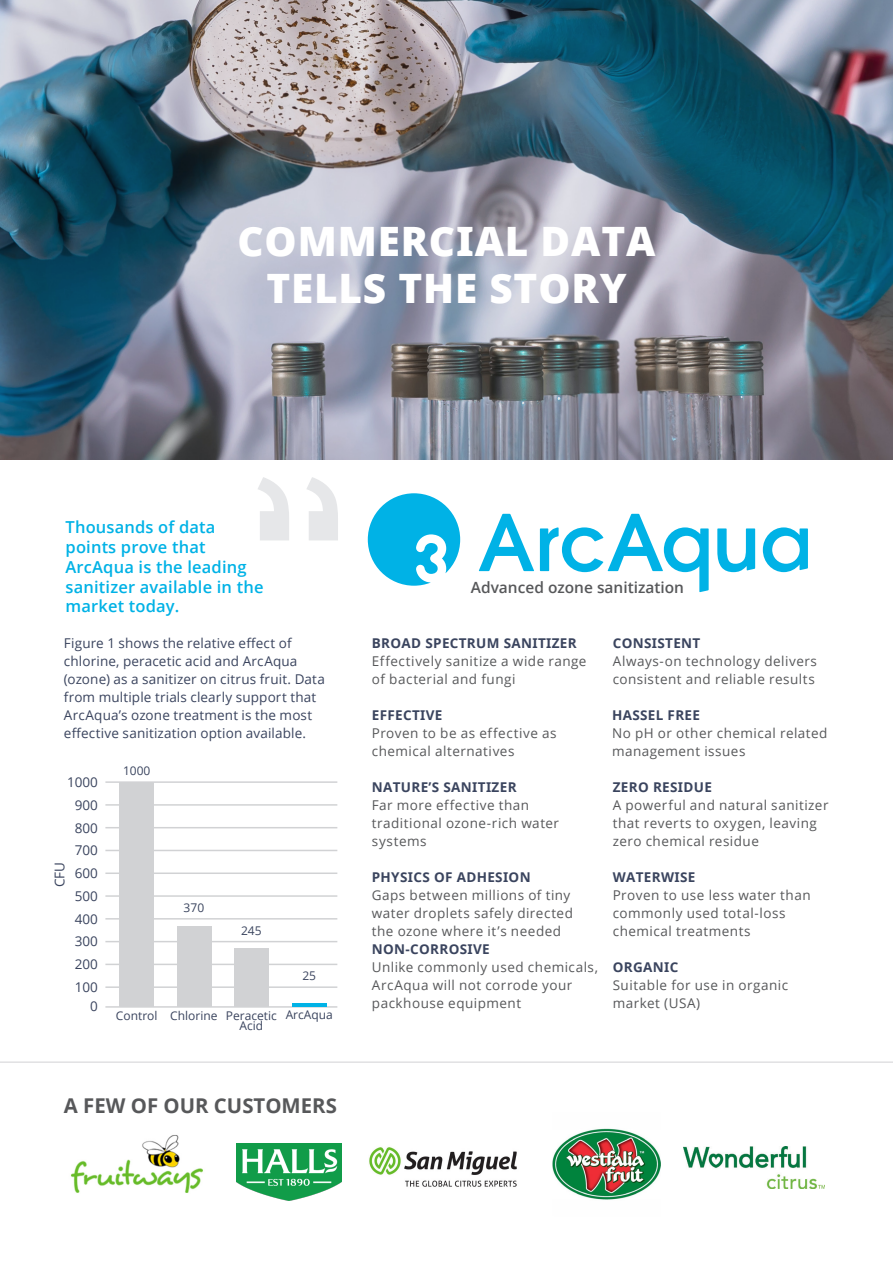
<style>
.page{position:relative;width:893px;height:1263px;background:#fff}
.page>*{position:absolute;margin:0;border:0;box-sizing:border-box;transform-origin:0 0}
.t1{font:800 40.5px "Open Sans";letter-spacing:.02em;color:#fff}
.Title_07_Blue{font:700 20.4px "Open Sans";color:#57585a}
.Title_05_Blue{font:600 16.5px/19.8px "Open Sans";letter-spacing:.01em;color:#00b2e6}
.Title_04_white{font:600 15.45px "Open Sans";color:#57585a}
.Title_07_Blue-2{font:13.5px/18px "Open Sans";letter-spacing:.035em;color:#57585a}
.t2{font:13.5px/18px "Open Sans";letter-spacing:.01em;color:#3a445e}
.Title_07_Blue-3{font:700 13.5px "Open Sans";letter-spacing:.025em;color:#3a445e}
.t3{font:12px "Open Sans";color:#3a445e}
.s1{font-weight:700;color:#3a445e}
</style>
<div class="page">
<img style="left:0;top:0;width:893px;height:459px">
<hr style="left:0;top:1062px;width:893px;height:1px;background:#d1d2d4">
<svg style="left:258px;top:477px;width:80px;height:63px"></svg>
<img style="left:71px;top:1135px;width:132px;height:58px">
<img style="left:237px;top:1144px;width:104px;height:56px">
<img style="left:369px;top:1147px;width:148px;height:40px">
<img style="left:553px;top:1128px;width:108px;height:72px">
<img style="left:684px;top:1146px;width:140px;height:42px">
<hr style="left:105px;top:1006px;width:232px;height:2px;background:#d1d2d4">
<hr style="left:105px;top:804px;width:232px;height:2px;background:#d1d2d4">
<hr style="left:105px;top:781px;width:232px;height:2px;background:#d1d2d4">
<hr style="left:105px;top:827px;width:232px;height:1px;background:#d1d2d4">
<hr style="left:105px;top:895px;width:232px;height:2px;background:#d1d2d4">
<hr style="left:105px;top:964px;width:232px;height:1px;background:#d1d2d4">
<hr style="left:105px;top:986px;width:232px;height:2px;background:#d1d2d4">
<hr style="left:105px;top:850px;width:232px;height:1px;background:#d1d2d4">
<hr style="left:105px;top:872px;width:232px;height:2px;background:#d1d2d4">
<hr style="left:105px;top:918px;width:232px;height:1px;background:#d1d2d4">
<hr style="left:105px;top:941px;width:232px;height:1px;background:#d1d2d4">
<div style="left:120px;top:782px;width:34px;height:224px;background:#d1d2d4"></div>
<div style="left:177px;top:926px;width:35px;height:80px;background:#d1d2d4"></div>
<div style="left:234px;top:948px;width:35px;height:58px;background:#d1d2d4"></div>
<hr style="left:292px;top:1003px;width:34px;height:3px;background:#00b2e6">
<svg style="left:763px;top:527px;width:45px;height:45px"></svg>
<svg style="left:368px;top:493px;width:92px;height:93px"></svg>
<svg style="left:479px;top:514px;width:55px;height:57px"></svg>
<svg style="left:540px;top:514px;width:169px;height:78px"></svg>
<svg style="left:717px;top:528px;width:38px;height:44px"></svg>
<p class="t1" style="left:238px;top:211px;width:419px">COMMERCIAL DATA</p>
<p class="t1" style="left:266px;top:258px;width:362px">TELLS THE STORY</p>
<p class="Title_05_Blue" style="left:66px;top:517px;width:199px">Thousands of data points prove that<br>ArcAqua is the leading sanitizer available in the market today.</p>
<p class="t2" style="left:64px;top:634px;width:263px">Figure 1 shows the relative effect of chlorine, peracetic acid and ArcAqua (ozone) as a sanitizer on citrus fruit. Data from multiple trials clearly support that ArcAqua’s ozone treatment is the most effective sanitization option available.</p>
<p class="t2" style="left:67px;top:773px;width:32px">1000</p>
<p class="t2" style="left:75px;top:818px;width:25px">800</p>
<p class="t2" style="left:75px;top:796px;width:25px">900</p>
<p class="t2" style="left:50px;top:887px;width:27px;rotate:-90deg">CFU</p>
<p class="t2" style="left:75px;top:841px;width:25px">700</p>
<p class="t2" style="left:75px;top:864px;width:25px">600</p>
<p class="t2" style="left:75px;top:909px;width:25px">400</p>
<p class="t2" style="left:75px;top:932px;width:25px">300</p>
<p class="t2" style="left:75px;top:886px;width:25px">500</p>
<p class="t2" style="left:75px;top:955px;width:25px">200</p>
<p class="t2" style="left:75px;top:977px;width:25px">100</p>
<p class="t2" style="left:90px;top:997px;width:9px">0</p>
<p class="t3" style="left:123px;top:762px;width:29px">1000</p>
<p class="t3" style="left:184px;top:899px;width:22px">370</p>
<p class="t3" style="left:241px;top:922px;width:22px">245</p>
<p class="t3" style="left:116px;top:1007px;width:43px">Control</p>
<p class="t3" style="left:170px;top:1007px;width:49px">Chlorine</p>
<p class="t3" style="left:226px;top:1007px;width:52px">Peracetic</p>
<p class="t3" style="left:239px;top:1018px;width:25px">Acid</p>
<p class="t3" style="left:302px;top:968px;width:15px">25</p>
<p class="t3" style="left:286px;top:1006px;width:49px">ArcAqua</p>
<p class="Title_07_Blue" style="left:64px;top:1091px;width:274px">A FEW OF OUR CUSTOMERS</p>
<p class="Title_04_white" style="left:471px;top:577px;width:215px">Advanced ozone sanitization</p>
<p class="Title_07_Blue-2" style="left:372px;top:634px;width:216px"><span class="s1">BROAD SPECTRUM SANITIZER<br></span>Effectively sanitize a wide range of bacterial and fungi</p>
<p class="Title_07_Blue-3" style="left:372px;top:706px;width:72px">EFFECTIVE</p>
<p class="Title_07_Blue-2" style="left:372px;top:724px;width:186px">Proven to be as effective as chemical alternatives</p>
<p class="Title_07_Blue-3" style="left:372px;top:778px;width:146px">NATURE’S SANITIZER</p>
<p class="Title_07_Blue-2" style="left:372px;top:796px;width:189px">Far more effective than traditional ozone-rich water systems</p>
<p class="Title_07_Blue-3" style="left:372px;top:868px;width:160px">PHYSICS OF ADHESION</p>
<p class="Title_07_Blue-2" style="left:372px;top:886px;width:203px">Gaps between millions of tiny water droplets safely directed the ozone where it’s needed</p>
<p class="Title_07_Blue-3" style="left:372px;top:940px;width:120px">NON-CORROSIVE</p>
<p class="Title_07_Blue-2" style="left:372px;top:958px;width:228px">Unlike commonly used chemicals,<br>ArcAqua will not corrode your packhouse equipment</p>
<p class="Title_07_Blue-3" style="left:613px;top:634px;width:89px">CONSISTENT</p>
<p class="Title_07_Blue-2" style="left:613px;top:652px;width:206px">Always-on technology delivers consistent and reliable results</p>
<p class="Title_07_Blue-3" style="left:612px;top:706px;width:90px">HASSEL FREE</p>
<p class="Title_07_Blue-2" style="left:612px;top:724px;width:217px">No pH or other chemical related management issues</p>
<p class="Title_07_Blue-3" style="left:613px;top:778px;width:101px">ZERO RESIDUE</p>
<p class="Title_07_Blue-2" style="left:613px;top:796px;width:217px">A powerful and natural sanitizer that reverts to oxygen, leaving zero chemical residue</p>
<p class="Title_07_Blue-3" style="left:613px;top:868px;width:84px">WATERWISE</p>
<p class="Title_07_Blue-2" style="left:613px;top:886px;width:199px">Proven to use less water than commonly used total-loss chemical treatments</p>
<p class="Title_07_Blue-3" style="left:613px;top:958px;width:67px">ORGANIC</p>
<p class="Title_07_Blue-2" style="left:613px;top:976px;width:177px">Suitable for use in organic market (USA)</p>
</div>
